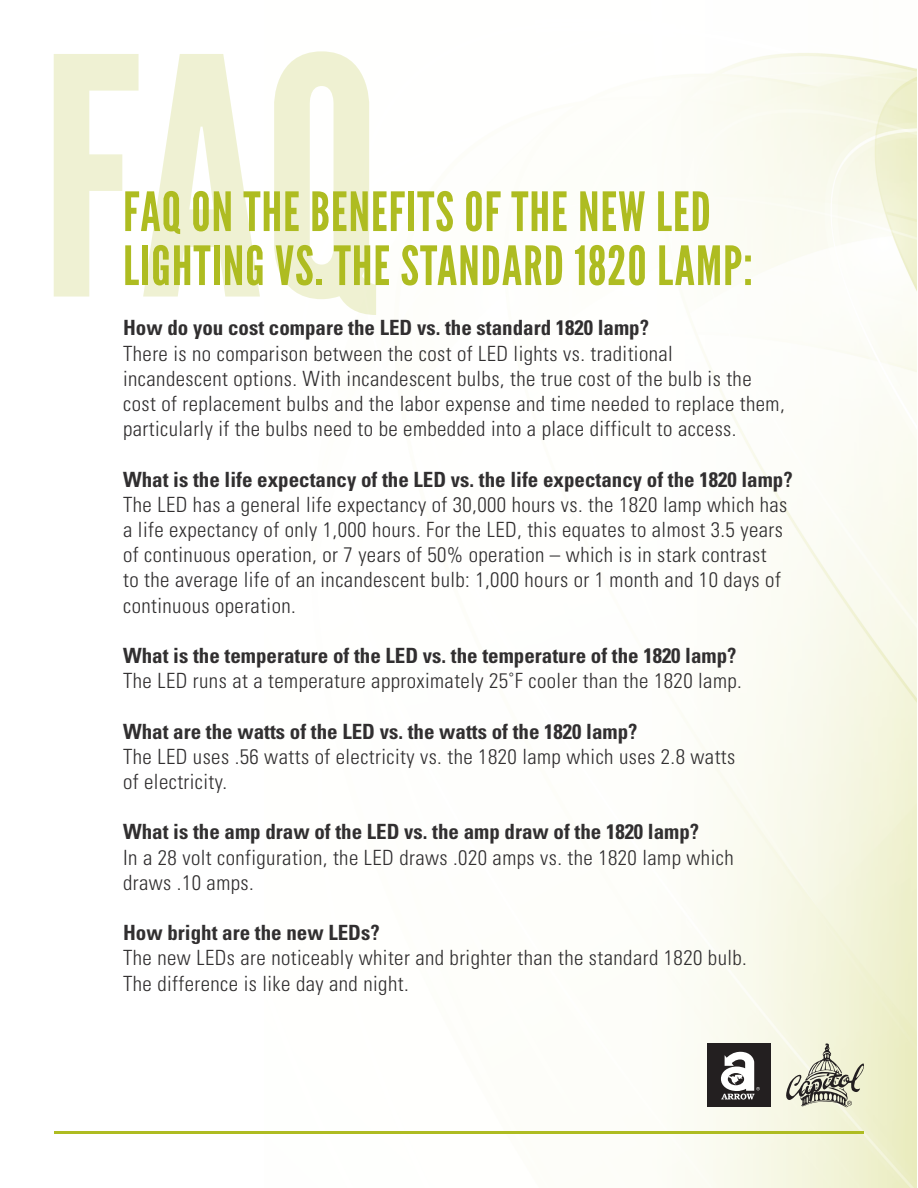
<style>
.page{position:relative;width:918px;height:1188px;background:#fff}
.page>*{position:absolute;margin:0;border:0;box-sizing:border-box;transform-origin:0 0}
.t1{font:330px "League Gothic";color:#aebc21}
.t2{font:54px/54px "League Gothic";letter-spacing:.02em;color:#aebc21}
.t3{font:300 condensed 21px/25.2px "Univers";letter-spacing:.02em;color:#312f30}
.t4{font:700 condensed 21px "Univers";color:#312f30}
</style>
<div class="page">
<img style="left:676px;top:53px;width:241px;height:1135px">
<hr style="left:54px;top:1131px;width:810px;height:3px;background:#aebc21">
<div style="left:707px;top:1043px;width:64px;height:64px;background:#231f20"></div>
<svg style="left:721px;top:1051px;width:39px;height:49px"></svg>
<svg style="left:786px;top:1043px;width:78px;height:64px;background:#c2c2af"></svg>
<h1 class="t1" style="left:40px;top:-10px;width:342px">FAQ</h1>
<p class="t2" style="left:123px;top:186px;width:631px">FAQ ON THE BENEFITS OF THE NEW LED<br>LIGHTING VS. THE STANDARD 1820 LAMP:</p>
<p class="t4" style="left:123px;top:315px;width:528px">How do you cost compare the LED vs. the standard 1820 lamp?</p>
<p class="t3" style="left:123px;top:340px;width:663px">There is no comparison between the cost of LED lights vs. traditional<br>incandescent options. With incandescent bulbs, the true cost of the bulb is the cost of replacement bulbs and the labor expense and time needed to replace them, particularly if the bulbs need to be embedded into a place difficult to access.</p>
<p class="t4" style="left:123px;top:466px;width:671px">What is the life expectancy of the LED vs. the life expectancy of the 1820 lamp?</p>
<p class="t3" style="left:123px;top:492px;width:666px">The LED has a general life expectancy of 30,000 hours vs. the 1820 lamp which has a life expectancy of only 1,000 hours. For the LED, this equates to almost 3.5 years of continuous operation, or 7 years of 50% operation – which is in stark contrast<br>to the average life of an incandescent bulb: 1,000 hours or 1 month and 10 days of continuous operation.</p>
<p class="t4" style="left:123px;top:643px;width:615px">What is the temperature of the LED vs. the temperature of the 1820 lamp?</p>
<p class="t3" style="left:123px;top:668px;width:620px">The LED runs at a temperature approximately 25˚F cooler than the 1820 lamp.</p>
<p class="t4" style="left:123px;top:718px;width:516px">What are the watts of the LED vs. the watts of the 1820 lamp?</p>
<p class="t3" style="left:123px;top:744px;width:614px">The LED uses .56 watts of electricity vs. the 1820 lamp which uses 2.8 watts of electricity.</p>
<p class="t4" style="left:123px;top:819px;width:578px">What is the amp draw of the LED vs. the amp draw of the 1820 lamp?</p>
<p class="t3" style="left:123px;top:844px;width:612px">In a 28 volt configuration, the LED draws .020 amps vs. the 1820 lamp which draws .10 amps.</p>
<p class="t4" style="left:123px;top:920px;width:258px">How bright are the new LEDs?</p>
<p class="t3" style="left:123px;top:945px;width:625px">The new LEDs are noticeably whiter and brighter than the standard 1820 bulb.<br>The difference is like day and night.</p>
</div>
